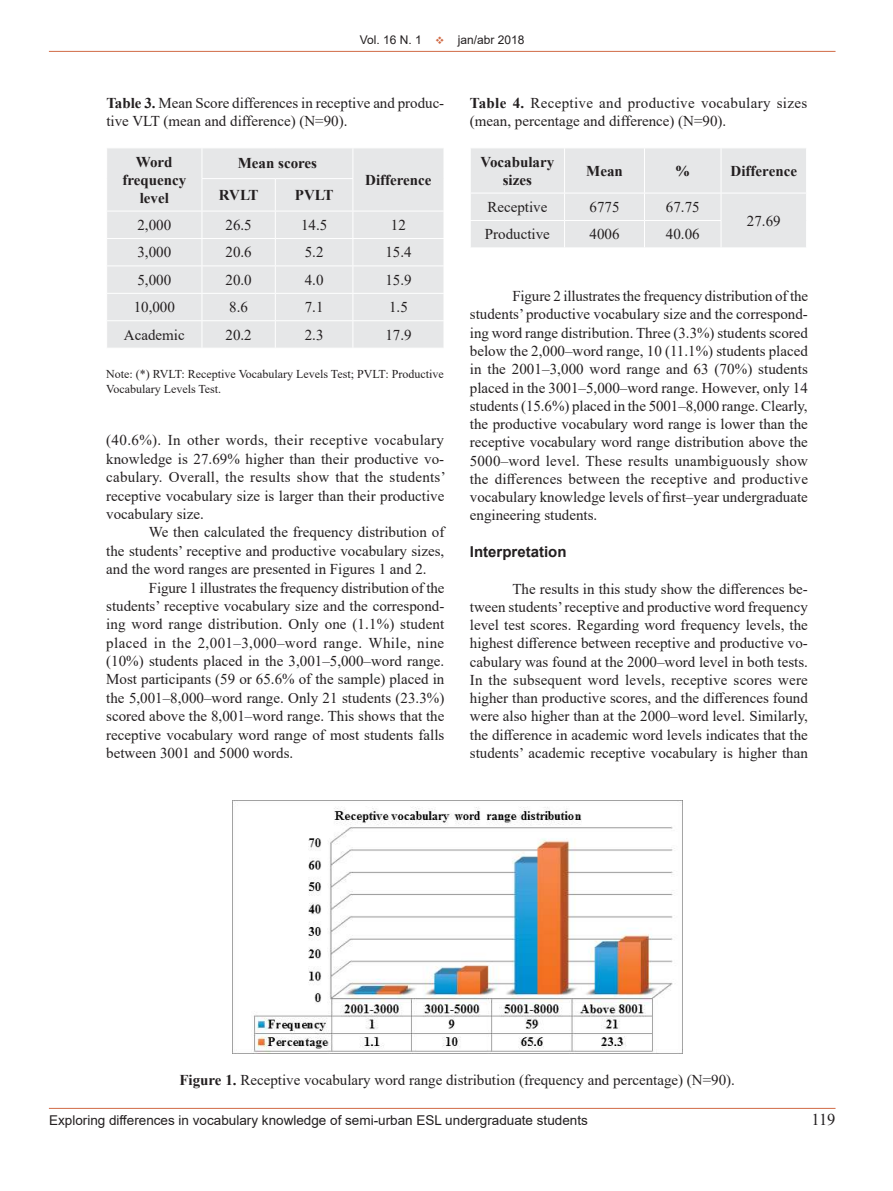
<style>
.page{position:relative;width:893px;height:1191px;background:#fff}
.page>*{position:absolute;margin:0;border:0;box-sizing:border-box;transform-origin:0 0}
.t1{font:16.5px "Times New Roman";color:#231f20}
.t2{font:15px/18.3px "Times New Roman";color:#231f20;text-align:justify}
.t3{font:15px/18px "Times New Roman";letter-spacing:.02em;color:#231f20}
.t4{font:700 15px/18px "Times New Roman";color:#231f20;text-align:center}
.t5{font:700 15px "Arial";color:#231f20}
.t6{font:13.5px "Arial";color:#231f20}
.t7{font:12px/14.4px "Times New Roman";color:#231f20}
.t8{font:12px "Arial";color:#231f20}
.s1{color:#d16b46}
.s2{font-weight:700}
</style>
<div class="page">
<div style="left:107px;top:148px;width:337px;height:200px;background:#e6e7e8"></div>
<hr style="left:202px;top:148px;width:1px;height:30px;background:#fff">
<hr style="left:353px;top:148px;width:1px;height:30px;background:#fff">
<hr style="left:202px;top:178px;width:73px;height:1px;background:#fff">
<hr style="left:202px;top:179px;width:1px;height:32px;background:#fff">
<hr style="left:275px;top:178px;width:78px;height:1px;background:#fff">
<hr style="left:275px;top:179px;width:1px;height:32px;background:#fff">
<hr style="left:353px;top:179px;width:1px;height:32px;background:#fff">
<hr style="left:106px;top:211px;width:96px;height:1px;background:#fff">
<hr style="left:202px;top:211px;width:73px;height:1px;background:#fff">
<hr style="left:275px;top:211px;width:78px;height:1px;background:#fff">
<hr style="left:353px;top:211px;width:91px;height:1px;background:#fff">
<hr style="left:106px;top:238px;width:96px;height:1px;background:#fff">
<hr style="left:202px;top:238px;width:73px;height:1px;background:#fff">
<hr style="left:275px;top:238px;width:78px;height:1px;background:#fff">
<hr style="left:353px;top:238px;width:91px;height:1px;background:#fff">
<hr style="left:106px;top:265px;width:96px;height:1px;background:#fff">
<hr style="left:202px;top:265px;width:73px;height:1px;background:#fff">
<hr style="left:275px;top:265px;width:78px;height:1px;background:#fff">
<hr style="left:353px;top:265px;width:91px;height:1px;background:#fff">
<hr style="left:106px;top:293px;width:96px;height:1px;background:#fff">
<hr style="left:202px;top:293px;width:73px;height:1px;background:#fff">
<hr style="left:275px;top:293px;width:78px;height:1px;background:#fff">
<hr style="left:353px;top:293px;width:91px;height:1px;background:#fff">
<hr style="left:106px;top:320px;width:96px;height:1px;background:#fff">
<hr style="left:202px;top:320px;width:73px;height:1px;background:#fff">
<svg style="left:202px;top:212px;width:1px;height:136px"></svg>
<hr style="left:275px;top:320px;width:78px;height:1px;background:#fff">
<svg style="left:275px;top:212px;width:1px;height:136px"></svg>
<hr style="left:353px;top:320px;width:91px;height:1px;background:#fff">
<svg style="left:353px;top:212px;width:1px;height:136px"></svg>
<div style="left:471px;top:148px;width:335px;height:99px;background:#e6e7e8"></div>
<img style="left:233px;top:800px;width:450px;height:253px">
<hr style="left:49px;top:51px;width:787px;height:1px;background:#d16b46">
<hr style="left:49px;top:1108px;width:787px;height:1px;background:#d16b46">
<p class="t8" style="left:360px;top:35px;width:166px">Vol. 16 N. 1 <span class="s1">❖</span> jan/abr 2018</p>
<p class="t2" style="left:106px;top:96px;width:339px"><span class="s2">Table 3.</span> Mean Score differences in receptive and produc&shy;tive VLT (mean and difference) (N=90).</p>
<p class="t4" style="left:122px;top:152px;width:65px">Word frequency level</p>
<p class="t4" style="left:238px;top:154px;width:81px">Mean scores</p>
<p class="t4" style="left:219px;top:185px;width:41px">RVLT</p>
<p class="t4" style="left:295px;top:185px;width:40px">PVLT</p>
<p class="t4" style="left:365px;top:170px;width:68px">Difference</p>
<p class="t2" style="left:137px;top:217px;width:35px">2,000</p>
<p class="t2" style="left:226px;top:217px;width:28px">26.5</p>
<p class="t2" style="left:301px;top:217px;width:28px">14.5</p>
<p class="t2" style="left:391px;top:217px;width:16px">12</p>
<p class="t2" style="left:137px;top:245px;width:35px">3,000</p>
<p class="t2" style="left:226px;top:245px;width:28px">20.6</p>
<p class="t2" style="left:305px;top:245px;width:20px">5.2</p>
<p class="t2" style="left:385px;top:245px;width:28px">15.4</p>
<p class="t2" style="left:137px;top:272px;width:35px">5,000</p>
<p class="t2" style="left:226px;top:272px;width:28px">20.0</p>
<p class="t2" style="left:305px;top:272px;width:20px">4.0</p>
<p class="t2" style="left:385px;top:272px;width:28px">15.9</p>
<p class="t2" style="left:134px;top:299px;width:43px">10,000</p>
<p class="t2" style="left:229px;top:299px;width:20px">8.6</p>
<p class="t2" style="left:305px;top:299px;width:20px">7.1</p>
<p class="t2" style="left:389px;top:299px;width:20px">1.5</p>
<p class="t2" style="left:124px;top:327px;width:62px">Academic</p>
<p class="t2" style="left:226px;top:327px;width:28px">20.2</p>
<p class="t2" style="left:305px;top:327px;width:20px">2.3</p>
<p class="t2" style="left:385px;top:327px;width:28px">17.9</p>
<p class="t7" style="left:106px;top:368px;width:339px">Note: (*) RVLT: Receptive Vocabulary Levels Test; PVLT: Productive<br>Vocabulary Levels Test.</p>
<p class="t2" style="left:106px;top:433px;width:341px">(40.6%). In other words, their receptive vocabulary knowledge is 27.69% higher than their productive vo&shy;cabulary. Overall, the results show that the students’ receptive vocabulary size is larger than their productive vocabulary size.</p>
<p class="t2" style="left:106px;top:524px;width:340px;text-indent:43px">We then calculated the frequency distribution of the students’ receptive and productive vocabulary sizes, and the word ranges are presented in Figures 1 and 2.</p>
<p class="t2" style="left:106px;top:580px;width:340px;text-indent:43px">Figure 1 illustrates the frequency distribution of the students’ receptive vocabulary size and the correspond&shy;ing word range distribution. Only one (1.1%) student placed in the 2,001–3,000–word range. While, nine (10%) students placed in the 3,001–5,000–word range.<br>Most participants (59 or 65.6% of the sample) placed in the 5,001–8,000–word range. Only 21 students (23.3%) scored above the 8,001–word range. This shows that the receptive vocabulary word range of most students falls between 3001 and 5000 words.</p>
<p class="t3" style="left:470px;top:96px;width:339px"><span class="s2">Table 4.</span> Receptive and productive vocabulary sizes (mean, percentage and difference) (N=90).</p>
<p class="t4" style="left:481px;top:152px;width:75px">Vocabulary sizes</p>
<p class="t4" style="left:586px;top:161px;width:38px">Mean</p>
<p class="t4" style="left:675px;top:161px;width:16px">%</p>
<p class="t4" style="left:731px;top:161px;width:68px">Difference</p>
<p class="t2" style="left:487px;top:199px;width:61px">Receptive</p>
<p class="t2" style="left:590px;top:199px;width:31px">6775</p>
<p class="t2" style="left:666px;top:199px;width:35px">67.75</p>
<p class="t2" style="left:747px;top:213px;width:35px">27.69</p>
<p class="t2" style="left:485px;top:227px;width:66px">Productive</p>
<p class="t2" style="left:590px;top:227px;width:31px">4006</p>
<p class="t2" style="left:666px;top:227px;width:35px">40.06</p>
<p class="t2" style="left:470px;top:288px;width:340px;text-indent:43px">Figure 2 illustrates the frequency distribution of the students’ productive vocabulary size and the correspond&shy;ing word range distribution. Three (3.3%) students scored below the 2,000–word range, 10 (11.1%) students placed in the 2001–3,000 word range and 63 (70%) students placed in the 3001–5,000–word range. However, only 14 students (15.6%) placed in the 5001–8,000 range. Clearly, the productive vocabulary word range is lower than the receptive vocabulary word range distribution above the 5000–word level. These results unambiguously show the differences between the receptive and productive vocabulary knowledge levels of first–year undergraduate engineering students.</p>
<p class="t5" style="left:470px;top:546px;width:98px">Interpretation</p>
<p class="t2" style="left:470px;top:579px;width:340px;text-indent:43px">The results in this study show the differences be&shy;tween students’ receptive and productive word frequency level test scores. Regarding word frequency levels, the highest difference between receptive and productive vo&shy;cabulary was found at the 2000–word level in both tests.<br>In the subsequent word levels, receptive scores were higher than productive scores, and the differences found were also higher than at the 2000–word level. Similarly, the difference in academic word levels indicates that the students’ academic receptive vocabulary is higher than</p>
<p class="t2" style="left:179px;top:1072px;width:557px"><span class="s2">Figure 1.</span> Receptive vocabulary word range distribution (frequency and percentage) (N=90).</p>
<p class="t6" style="left:49px;top:1111px;width:540px">Exploring differences in vocabulary knowledge of semi-urban ESL undergraduate students</p>
<p class="t1" style="left:811px;top:1114px;width:26px">119</p>
</div>
